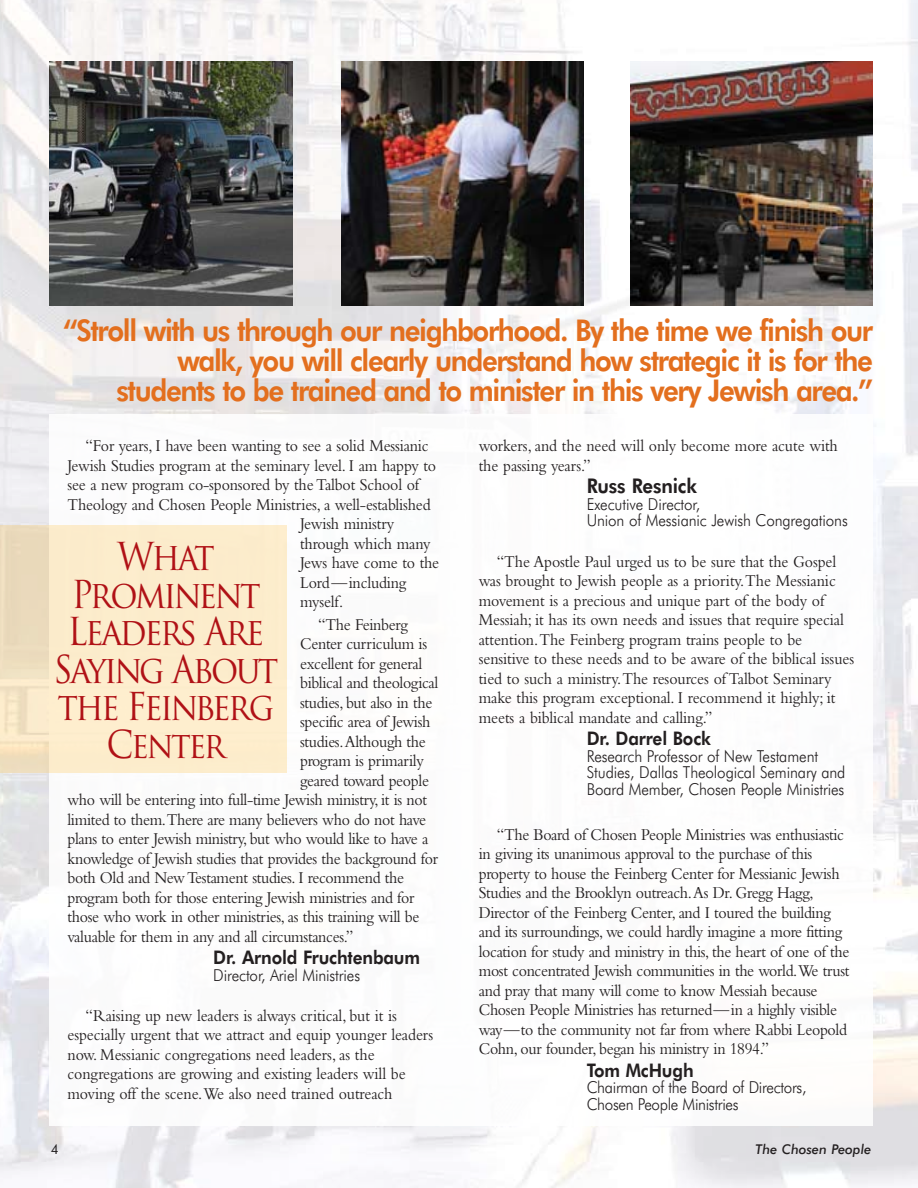
<style>
.page{position:relative;width:918px;height:1188px;background:#fff}
.page>*{position:absolute;margin:0;border:0;box-sizing:border-box;transform-origin:0 0}
.t1{font:37.5px/37.5px "Trajan Pro";letter-spacing:-.075em;color:#b01116;text-align:center;scale:.9 1}
.t2{font:36px "Trajan Pro";letter-spacing:-.075em;color:#b01116;scale:.9 1}
.t3{font:800 30px/30px "Futura BT";letter-spacing:-.05em;color:#e36f1e;text-align:right;scale:.92 1}
.t4{font:800 20.25px "Futura BT";letter-spacing:-.01em;color:#231f20;scale:.92 1}
.t5{font:800 18.75px "Futura BT";letter-spacing:-.01em;color:#231f20;scale:.92 1}
.t6{font:17.25px/19.5px "Bembo";letter-spacing:-.02em;color:#231f20;scale:.92 1}
.t7{font:300 16.5px/16.5px "Futura BT";letter-spacing:-.01em;color:#231f20;scale:.92 1}
.t8{font:italic 500 13.5px "Futura BT";color:#231f20}
.t9{font:13.5px "Futura BT";color:#231f20}
.s1{font-size:37.5px}
</style>
<div class="page">
<img style="left:0;top:0;width:918px;height:1188px">
<div style="left:50px;top:414px;width:823px;height:711px;background:#fff"></div>
<div style="left:0;top:525px;width:287px;height:247px;background:linear-gradient(to right,#f4e4c5,#fff0cf)"></div>
<img style="left:341px;top:62px;width:243px;height:244px">
<img style="left:50px;top:62px;width:242px;height:244px">
<img style="left:630px;top:62px;width:243px;height:244px">
<h3 class="t3" style="left:63px;top:315px;width:882px">“Stroll with us through our neighborhood. By the time we finish our walk, you will clearly understand how strategic it is for the<br>students to be trained and to minister in this very Jewish area.”</h3>
<p class="t6" style="left:86px;top:436px;width:375px">“For years, I have been wanting to see a solid Messianic</p>
<p class="t6" style="left:68px;top:455px;width:402px">Jewish Studies program at the seminary level. I am happy to</p>
<p class="t6" style="left:68px;top:475px;width:384px">see a new program co-sponsored by the Talbot School of</p>
<p class="t6" style="left:68px;top:494px;width:396px">Theology and Chosen People Ministries, a well-established</p>
<p class="t6" style="left:300px;top:514px;width:104px">Jewish ministry</p>
<p class="t6" style="left:300px;top:533px;width:143px">through which many</p>
<p class="t6" style="left:300px;top:553px;width:153px">Jews have come to the</p>
<p class="t6" style="left:300px;top:572px;width:117px">Lord—including</p>
<p class="t6" style="left:300px;top:592px;width:48px">myself.</p>
<p class="t6" style="left:318px;top:614px;width:99px">“The Feinberg</p>
<p class="t6" style="left:300px;top:634px;width:140px">Center curriculum is</p>
<p class="t6" style="left:300px;top:653px;width:134px">excellent for general</p>
<p class="t6" style="left:300px;top:673px;width:152px">biblical and theological</p>
<p class="t6" style="left:300px;top:692px;width:145px">studies, but also in the</p>
<p class="t6" style="left:300px;top:712px;width:143px">specific area of Jewish</p>
<p class="t6" style="left:300px;top:731px;width:138px">studies. Although the</p>
<p class="t6" style="left:300px;top:751px;width:136px">program is primarily</p>
<p class="t6" style="left:300px;top:770px;width:141px">geared toward people</p>
<p class="t6" style="left:68px;top:790px;width:392px">who will be entering into full-time Jewish ministry, it is not</p>
<p class="t6" style="left:68px;top:809px;width:391px">limited to them.There are many believers who do not have</p>
<p class="t6" style="left:68px;top:829px;width:394px">plans to enter Jewish ministry, but who would like to have a</p>
<p class="t6" style="left:68px;top:848px;width:404px">knowledge of Jewish studies that provides the background for</p>
<p class="t6" style="left:68px;top:868px;width:367px">both Old and New Testament studies. I recommend the</p>
<p class="t6" style="left:68px;top:887px;width:379px">program both for those entering Jewish ministries and for</p>
<p class="t6" style="left:68px;top:907px;width:384px">those who work in other ministries, as this training will be</p>
<p class="t6" style="left:68px;top:926px;width:312px">valuable for them in any and all circumstances.”</p>
<p class="t5" style="left:213px;top:946px;width:226px">Dr. Arnold Fruchtenbaum</p>
<p class="t7" style="left:213px;top:966px;width:161px">Director, Ariel Ministries</p>
<p class="t6" style="left:68px;top:1006px;width:399px;text-indent:18px">“Raising up new leaders is always critical, but it is especially urgent that we attract and equip younger leaders now. Messianic congregations need leaders, as the congregations are growing and existing leaders will be moving off the scene. We also need trained outreach</p>
<h1 class="t1" style="left:54px;top:537px;width:252px">What<br>Prominent<br>Leaders Are<br>Saying About the Feinberg</h1>
<h2 class="t2" style="left:106px;top:722px;width:134px"><span class="s1">C</span>enter</h2>
<p class="t6" style="left:479px;top:436px;width:392px">workers, and the need will only become more acute with the passing years.”</p>
<p class="t4" style="left:587px;top:474px;width:121px">Russ Resnick</p>
<p class="t7" style="left:587px;top:495px;width:285px">Executive Director,<br>Union of Messianic Jewish Congregations</p>
<p class="t6" style="left:479px;top:551px;width:410px;text-indent:18px">“The Apostle Paul urged us to be sure that the Gospel was brought to Jewish people as a priority. The Messianic movement is a precious and unique part of the body of Messiah; it has its own needs and issues that require special attention. The Feinberg program trains people to be sensitive to these needs and to be aware of the biblical issues tied to such a ministry. The resources of Talbot Seminary make this program exceptional. I recommend it highly; it meets a biblical mandate and calling.”</p>
<p class="t5" style="left:587px;top:727px;width:136px">Dr. Darrel Bock</p>
<p class="t7" style="left:587px;top:747px;width:283px">Research Professor of New Testament<br>Studies, Dallas Theological Seminary and<br>Board Member, Chosen People Ministries</p>
<p class="t6" style="left:479px;top:824px;width:405px;text-indent:18px">“The Board of Chosen People Ministries was enthusiastic in giving its unanimous approval to the purchase of this property to house the Feinberg Center for Messianic Jewish Studies and the Brooklyn outreach. As Dr. Gregg Hagg, Director of the Feinberg Center, and I toured the building and its surroundings, we could hardly imagine a more fitting location for study and ministry in this, the heart of one of the most concentrated Jewish communities in the world.We trust and pray that many will come to know Messiah because Chosen People Ministries has returned—in a highly visible way—to the community not far from where Rabbi Leopold Cohn, our founder, began his ministry in 1894.”</p>
<p class="t5" style="left:587px;top:1058px;width:118px">Tom McHugh</p>
<p class="t7" style="left:587px;top:1079px;width:240px">Chairman of the Board of Directors,<br>Chosen People Ministries</p>
<p class="t9" style="left:51px;top:1141px;width:9px">4</p>
<p class="t8" style="left:756px;top:1141px;width:117px">The Chosen People</p>
</div>
